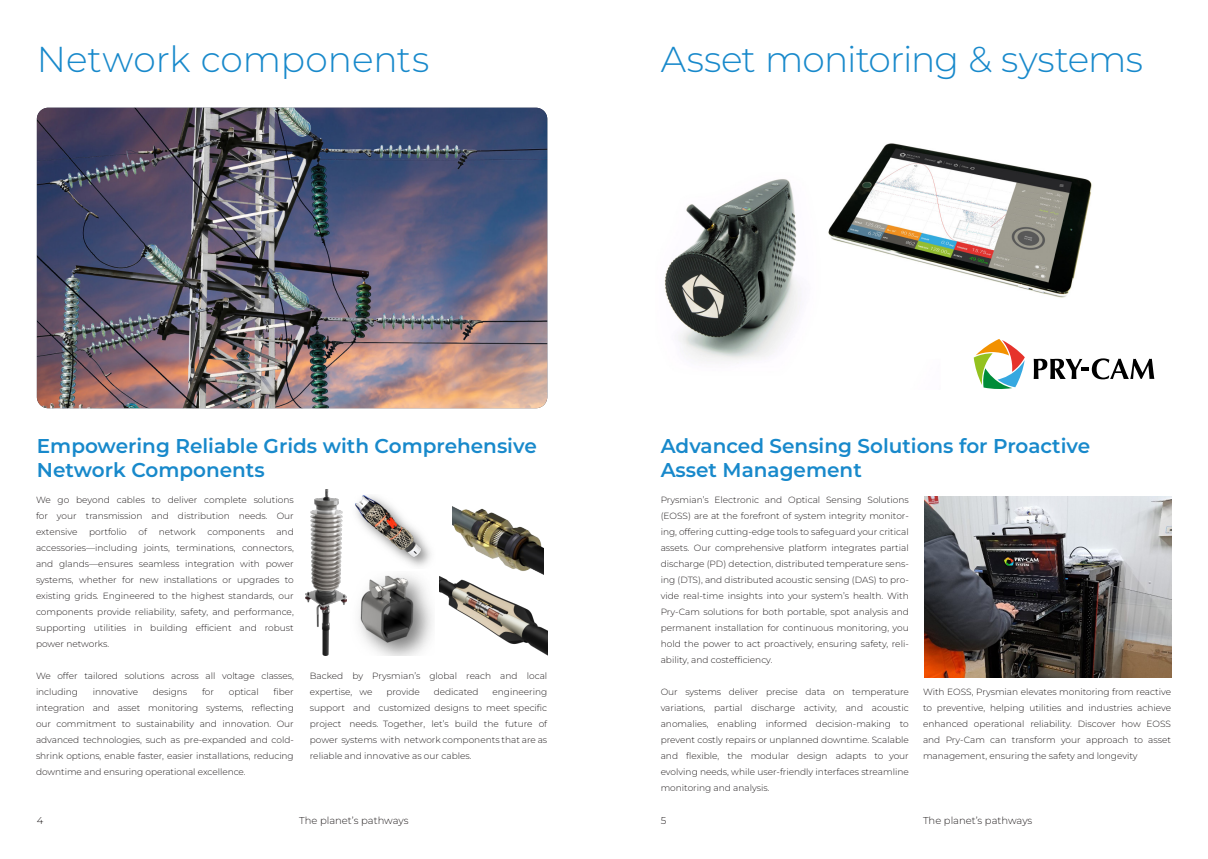
<style>
.page{position:relative;width:1208px;height:859px;background:#fff}
.page>*{position:absolute;margin:0;border:0;box-sizing:border-box;transform-origin:0 0}
.t1{font:300 36px "Montserrat";letter-spacing:-.005em;color:#1889cb}
.t2{font:600 20px/24px "Montserrat";color:#1889cb}
.t3{font:300 10px "Montserrat";color:#231f20}
.t4{font:300 9px/16px "Montserrat";color:#231f20;text-align:justify}
</style>
<div class="page">
<img style="left:37px;top:108px;width:510px;height:300px">
<img style="left:306px;top:489px;width:41px;height:166px">
<img style="left:440px;top:576px;width:107px;height:79px">
<img style="left:924px;top:497px;width:247px;height:180px">
<img style="left:359px;top:575px;width:74px;height:80px">
<img style="left:355px;top:495px;width:76px;height:72px">
<img style="left:453px;top:506px;width:91px;height:79px">
<img style="left:664px;top:143px;width:428px;height:221px">
<svg style="left:1033px;top:358px;width:121px;height:21px"></svg>
<svg style="left:973px;top:339px;width:51px;height:50px"></svg>
<p class="t1" style="left:37px;top:34px;width:394px">Network components</p>
<p class="t1" style="left:660px;top:34px;width:484px">Asset monitoring &amp; systems</p>
<p class="t2" style="left:37px;top:433px;width:501px">Empowering Reliable Grids with Comprehensive<br>Network Components</p>
<p class="t2" style="left:660px;top:433px;width:431px">Advanced Sensing Solutions for Proactive<br>Asset Management</p>
<p class="t4" style="left:36px;top:491px;width:259px">We go beyond cables to deliver complete solutions for your transmission and distribution needs. Our extensive</p>
<p class="t4" style="left:660px;top:491px;width:250px">Prysmian’s Electronic and Optical Sensing Solutions (EOSS) are at the forefront of system integrity monitor&shy;ing, offering cutting-edge tools to safeguard your critical assets. Our comprehensive platform integrates partial discharge (PD) detection, distributed temperature sens&shy;ing (DTS), and distributed acoustic sensing (DAS) to pro&shy;vide real-time insights into your system’s health. With Pry-Cam solutions for both portable, spot analysis and permanent installation for continuous monitoring, you hold the power to act proactively, ensuring safety, reli&shy;ability, and costefficiency.</p>
<p class="t4" style="left:660px;top:683px;width:250px">Our systems deliver precise data on temperature variations, partial discharge activity, and acoustic anomalies, enabling informed decision-making to prevent costly repairs or unplanned downtime. Scalable and flexible, the modular design adapts to your evolving needs, while user-friendly interfaces streamline monitoring and analysis.</p>
<p class="t4" style="left:89px;top:523px;width:39px">portfolio</p>
<p class="t4" style="left:139px;top:523px;width:10px">of</p>
<p class="t4" style="left:159px;top:523px;width:38px">network</p>
<p class="t4" style="left:207px;top:523px;width:59px">components</p>
<p class="t4" style="left:36px;top:523px;width:259px;text-indent:240px">and accessories—including joints, terminations, connectors, and glands—ensures seamless integration with power systems, whether for new installations or upgrades to existing grids. Engineered to the highest standards, our components provide reliability, safety, and performance, supporting utilities in building efficient and robust power networks.</p>
<p class="t4" style="left:36px;top:667px;width:259px">We offer tailored solutions across all voltage classes, including</p>
<p class="t4" style="left:310px;top:667px;width:239px">Backed by Prysmian’s global reach and local expertise, we</p>
<p class="t4" style="left:36px;top:683px;width:259px;text-indent:238px">fiber integration and asset monitoring systems, reflecting our commitment to sustainability and innovation. Our advanced technologies, such as pre-expanded and cold&shy;shrink options, enable faster, easier installations, reducing downtime and ensuring operational excellence.</p>
<p class="t4" style="left:93px;top:683px;width:47px">innovative</p>
<p class="t4" style="left:153px;top:683px;width:36px">designs</p>
<p class="t4" style="left:202px;top:683px;width:13px">for</p>
<p class="t4" style="left:229px;top:683px;width:31px">optical</p>
<p class="t4" style="left:386px;top:683px;width:35px">provide</p>
<p class="t4" style="left:434px;top:683px;width:46px">dedicated</p>
<p class="t4" style="left:310px;top:683px;width:239px;text-indent:183px">engineering support and customized designs to meet specific project needs. Together, let’s build the future of power systems with network components that are as reliable and innovative as our cables.</p>
<p class="t4" style="left:923px;top:684px;width:250px">With EOSS, Prysmian elevates monitoring from reactive to preventive, helping utilities and industries achieve enhanced operational reliability. Discover how EOSS and Pry-Cam can transform your approach to asset management, ensuring the safety and longevity</p>
<p class="t3" style="left:37px;top:814px;width:8px">4</p>
<p class="t3" style="left:299px;top:814px;width:111px">The planet’s pathways</p>
<p class="t3" style="left:660px;top:814px;width:7px">5</p>
<p class="t3" style="left:923px;top:814px;width:111px">The planet’s pathways</p>
</div>
